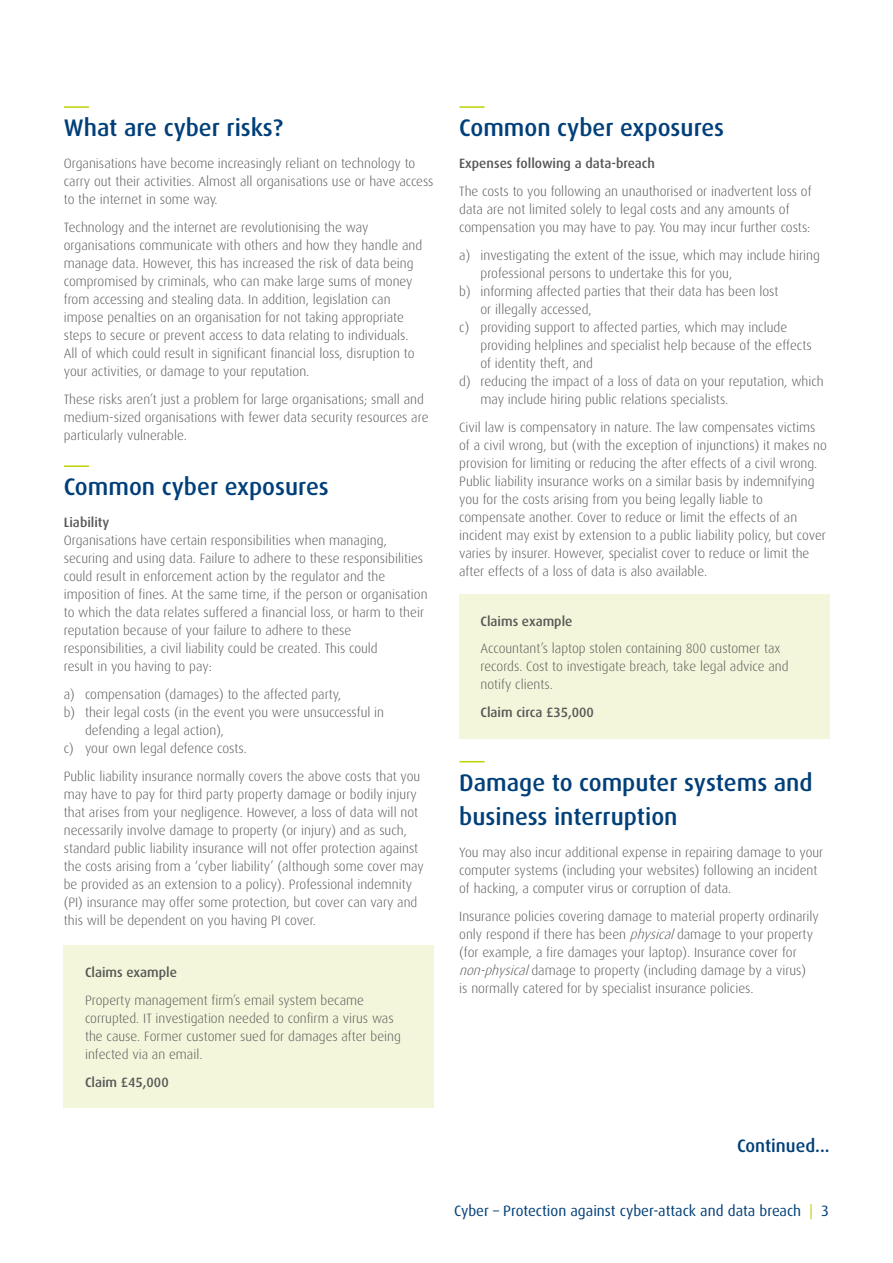
<style>
.page{position:relative;width:893px;height:1263px;background:#fff}
.page>*{position:absolute;margin:0;border:0;box-sizing:border-box;transform-origin:0 0}
.t1{font:500 24px/34.5px "Dax";color:#003f79}
.t2{font:500 18px "Dax";color:#003f79}
.t3{font:15px "Dax";color:#003f79}
.t4{font:300 13.5px/18px "Dax";color:#575756}
.t5{font:500 13.5px "Dax";color:#575756}
.s1{font-style:italic}
.s2{color:#bed000}
</style>
<div class="page">
<hr style="left:65px;top:106px;width:24px;height:2px;background:#bed000">
<hr style="left:65px;top:465px;width:24px;height:2px;background:#bed000">
<div style="left:64px;top:946px;width:370px;height:162px;background:#f3f6db"></div>
<hr style="left:460px;top:106px;width:24px;height:2px;background:#bed000">
<div style="left:459px;top:594px;width:370px;height:144px;background:#f3f6db"></div>
<svg style="left:460px;top:761px;width:24px;height:1px"></svg>
<h1 class="t1" style="left:64px;top:111px;width:221px">What are cyber risks?</h1>
<p class="t4" style="left:64px;top:155px;width:371px">Organisations have become increasingly reliant on technology to carry out their activities. Almost all organisations use or have access to the internet in some way.</p>
<p class="t4" style="left:64px;top:219px;width:360px">Technology and the internet are revolutionising the way organisations communicate with others and how they handle and manage data. However, this has increased the risk of data being compromised by criminals, who can make large sums of money from accessing and stealing data. In addition, legislation can impose penalties on an organisation for not taking appropriate steps to secure or prevent access to data relating to individuals.<br>All of which could result in significant financial loss, disruption to your activities, or damage to your reputation.</p>
<p class="t4" style="left:64px;top:390px;width:366px">These risks aren’t just a problem for large organisations; small and medium-sized organisations with fewer data security resources are particularly vulnerable.</p>
<h1 class="t1" style="left:64px;top:470px;width:266px">Common cyber exposures</h1>
<p class="t5" style="left:64px;top:515px;width:47px">Liability</p>
<p class="t4" style="left:64px;top:532px;width:365px">Organisations have certain responsibilities when managing, securing and using data. Failure to adhere to these responsibilities could result in enforcement action by the regulator and the imposition of fines. At the same time, if the person or organisation to which the data relates suffered a financial loss, or harm to their reputation because of your failure to adhere to these responsibilities, a civil liability could be created. This could<br>result in you having to pay:</p>
<p class="t4" style="left:64px;top:686px;width:279px">a) compensation (damages) to the affected party,</p>
<p class="t4" style="left:64px;top:704px;width:322px">b) their legal costs (in the event you were unsuccessful in</p>
<p class="t4" style="left:85px;top:722px;width:141px">defending a legal action),</p>
<p class="t4" style="left:64px;top:740px;width:185px">c) your own legal defence costs.</p>
<p class="t4" style="left:64px;top:767px;width:362px">Public liability insurance normally covers the above costs that you may have to pay for third party property damage or bodily injury that arises from your negligence. However, a loss of data will not necessarily involve damage to property (or injury) and as such, standard public liability insurance will not offer protection against the costs arising from a ‘cyber liability’ (although some cover may be provided as an extension to a policy). Professional indemnity (PI) insurance may offer some protection, but cover can vary and this will be dependent on you having PI cover.</p>
<p class="t5" style="left:85px;top:965px;width:93px">Claims example</p>
<p class="t4" style="left:85px;top:991px;width:317px">Property management firm’s email system became corrupted. IT investigation needed to confirm a virus was the cause. Former customer sued for damages after being infected via an email.</p>
<p class="t5" style="left:85px;top:1075px;width:85px">Claim £45,000</p>
<h1 class="t1" style="left:459px;top:111px;width:266px">Common cyber exposures</h1>
<p class="t5" style="left:459px;top:156px;width:197px">Expenses following a data-breach</p>
<p class="t4" style="left:459px;top:183px;width:354px">The costs to you following an unauthorised or inadvertent loss of data are not limited solely to legal costs and any amounts of compensation you may have to pay. You may incur further costs:</p>
<p class="t4" style="left:459px;top:246px;width:362px">a) investigating the extent of the issue, which may include hiring</p>
<p class="t4" style="left:480px;top:264px;width:253px">professional persons to undertake this for you,</p>
<p class="t4" style="left:459px;top:282px;width:321px">b) informing affected parties that their data has been lost</p>
<p class="t4" style="left:480px;top:300px;width:113px">or illegally accessed,</p>
<p class="t4" style="left:459px;top:318px;width:329px">c) providing support to affected parties, which may include</p>
<p class="t4" style="left:480px;top:336px;width:333px">providing helplines and specialist help because of the effects</p>
<p class="t4" style="left:480px;top:354px;width:114px">of identity theft, and</p>
<p class="t4" style="left:459px;top:372px;width:366px">d) reducing the impact of a loss of data on your reputation, which</p>
<p class="t4" style="left:480px;top:390px;width:249px">may include hiring public relations specialists.</p>
<p class="t4" style="left:459px;top:418px;width:369px">Civil law is compensatory in nature. The law compensates victims of a civil wrong, but (with the exception of injunctions) it makes no provision for limiting or reducing the after effects of a civil wrong.<br>Public liability insurance works on a similar basis by indemnifying you for the costs arising from you being legally liable to compensate another. Cover to reduce or limit the effects of an incident may exist by extension to a public liability policy, but cover varies by insurer. However, specialist cover to reduce or limit the after effects of a loss of data is also available.</p>
<p class="t5" style="left:480px;top:613px;width:93px">Claims example</p>
<p class="t4" style="left:480px;top:640px;width:310px">Accountant’s laptop stolen containing 800 customer tax records. Cost to investigate breach, take legal advice and notify clients.</p>
<p class="t5" style="left:480px;top:705px;width:115px">Claim circa £35,000</p>
<h1 class="t1" style="left:459px;top:765px;width:355px">Damage to computer systems and business interruption</h1>
<p class="t4" style="left:459px;top:844px;width:366px">You may also incur additional expense in repairing damage to your computer systems (including your websites) following an incident of hacking, a computer virus or corruption of data.</p>
<p class="t4" style="left:459px;top:908px;width:361px">Insurance policies covering damage to material property ordinarily only respond if there has been <span class="s1">physical</span>damage to your property (for example, a fire damages your laptop). Insurance cover for <span class="s1">non-physical</span>damage to property (including damage by a virus)<br>is normally catered for by specialist insurance policies.</p>
<h2 class="t2" style="left:737px;top:1136px;width:94px">Continued...</h2>
<p class="t3" style="left:454px;top:1202px;width:377px">Cyber – Protection against cyber-attack and data breach <span class="s2">|</span> 3</p>
</div>
